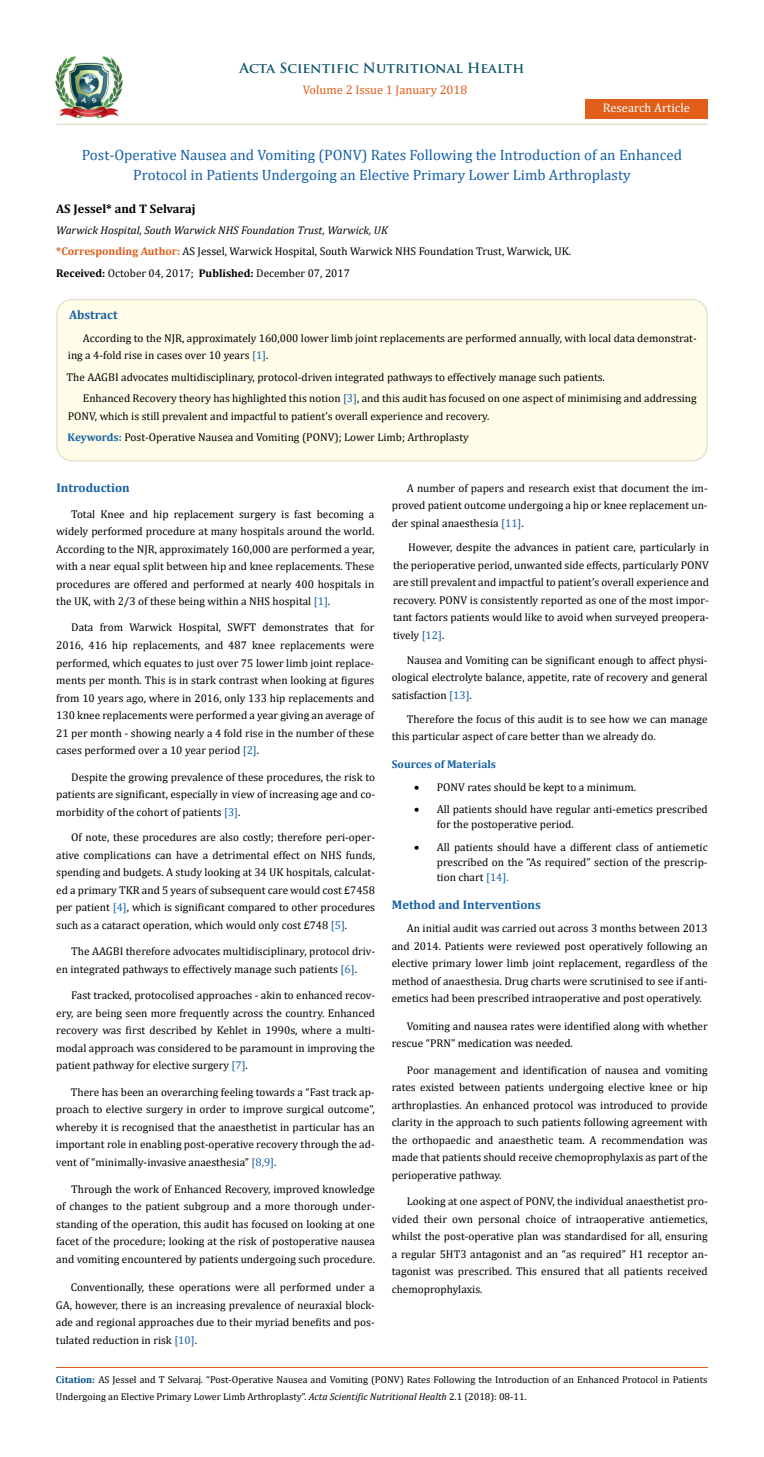
<style>
.page{position:relative;width:764px;height:1457px;background:#fff}
.page>*{position:absolute;margin:0;border:0;box-sizing:border-box;transform-origin:0 0}
.t1{font:15px/20px "Cambria";color:#1560a6;text-align:center}
.t2{font:700 13.75px "Trajan Pro";color:#0e546a}
.t3{font:700 12.5px "Cambria";color:#1560a6}
.t4{font:12.5px "Cambria";color:#e05d1a}
.t5{font:700 12.5px "Cambria";color:#000}
.t6{font:12.5px "Cambria";color:#fff}
.t7{font:11.25px/17.5px "Cambria";color:#000;text-align:justify}
.t8{font:700 11.25px "Cambria";color:#1560a6}
.t9{font:10px/17.5px "Cambria";color:#000}
.s1{font-style:italic}
.s2{font-weight:700;color:#e05d1a}
.s3{font-weight:700}
.s4{color:#1560a6}
.s5{font-weight:700;color:#1560a6}
.s6{font-weight:700;color:#035089}
</style>
<div class="page">
<img style="left:56px;top:57px;width:66px;height:61px">
<div style="left:585px;top:99px;width:122px;height:20px;background:#e05d1a"></div>
<div style="left:57px;top:299px;width:650px;height:162px;background:#fffde9;border-radius:15px"></div>
<div style="left:56px;top:299px;width:651px;height:162px;border:1px solid #e0dfcd;border-radius:15px"></div>
<hr style="left:56px;top:1367px;width:651px;height:1px;background:#e05d1a">
<hr style="left:56px;top:124px;width:651px;height:1px;background:#e0dfcd">
<p class="t2" style="left:239px;top:59px;width:287px">Acta Scientific Nutritional Health</p>
<p class="t4" style="left:303px;top:82px;width:166px">Volume 2 Issue 1 January 2018</p>
<p class="t6" style="left:603px;top:100px;width:89px">Research Article</p>
<h1 class="t1" style="left:82px;top:145px;width:602px">Post-Operative Nausea and Vomiting (PONV) Rates Following the Introduction of an Enhanced<br>Protocol in Patients Undergoing an Elective Primary Lower Limb Arthroplasty</h1>
<p class="t5" style="left:56px;top:200px;width:141px">AS Jessel* and T Selvaraj</p>
<p class="t7" style="left:56px;top:220px;width:516px;line-height:20.6px"><span class="s1">Warwick Hospital, South Warwick NHS Foundation Trust, Warwick, UK<br></span><span class="s2">*Corresponding Author:</span> AS Jessel, Warwick Hospital, South Warwick NHS Foundation Trust, Warwick, UK.</p>
<p class="t7" style="left:56px;top:264px;width:295px"><span class="s3">Received:</span> October 04, 2017; <span class="s3">Published:</span> December 07, 2017</p>
<p class="t3" style="left:69px;top:306px;width:50px">Abstract</p>
<p class="t7" style="left:68px;top:329px;width:630px;text-indent:15px">According to the NJR, approximately 160,000 lower limb joint replacements are performed annually, with local data demonstrat&shy;ing a 4-fold rise in cases over 10 years <span class="s4">[1]</span>.</p>
<p class="t7" style="left:83px;top:366px;width:615px;line-height:21.1px;text-indent:-16px">The AAGBI advocates multidisciplinary, protocol-driven integrated pathways to effectively manage such patients.<br>Enhanced Recovery theory has highlighted this notion <span class="s4">[3]</span>, and this audit has focused on one aspect of minimising and addressing</p>
<p class="t7" style="left:68px;top:407px;width:423px">PONV, which is still prevalent and impactful to patient’s overall experience and recovery.</p>
<p class="t7" style="left:68px;top:428px;width:403px"><span class="s5">Keywords:</span> Post-Operative Nausea and Vomiting (PONV); Lower Limb; Arthroplasty</p>
<p class="t3" style="left:57px;top:479px;width:75px">Introduction</p>
<p class="t7" style="left:56px;top:505px;width:320px;text-indent:15px">Total Knee and hip replacement surgery is fast becoming a widely performed procedure at many hospitals around the world.<br>According to the NJR, approximately 160,000 are performed a year, with a near equal split between hip and knee replacements. These procedures are offered and performed at nearly 400 hospitals in the UK, with 2/3 of these being within a NHS hospital <span class="s4">[1]</span>.</p>
<p class="t7" style="left:56px;top:619px;width:320px;text-indent:15px">Data from Warwick Hospital, SWFT demonstrates that for 2016, 416 hip replacements, and 487 knee replacements were performed, which equates to just over 75 lower limb joint replace&shy;ments per month. This is in stark contrast when looking at figures from 10 years ago, where in 2016, only 133 hip replacements and 130 knee replacements were performed a year giving an average of 21 per month - showing nearly a 4 fold rise in the number of these cases performed over a 10 year period <span class="s4">[2]</span>.</p>
<p class="t7" style="left:56px;top:768px;width:320px;text-indent:15px">Despite the growing prevalence of these procedures, the risk to patients are significant, especially in view of increasing age and co&shy;morbidity of the cohort of patients <span class="s4">[3]</span>.</p>
<p class="t7" style="left:56px;top:828px;width:320px;text-indent:15px">Of note, these procedures are also costly; therefore peri-oper&shy;ative complications can have a detrimental effect on NHS funds, spending and budgets. A study looking at 34 UK hospitals, calculat&shy;ed a primary TKR and 5 years of subsequent care would cost £7458 per patient <span class="s4">[4]</span>, which is significant compared to other procedures such as a cataract operation, which would only cost £748 <span class="s4">[5]</span>.</p>
<p class="t7" style="left:56px;top:942px;width:320px;text-indent:15px">The AAGBI therefore advocates multidisciplinary, protocol driv&shy;en integrated pathways to effectively manage such patients <span class="s4">[6]</span>.</p>
<p class="t7" style="left:56px;top:986px;width:320px;text-indent:15px">Fast tracked, protocolised approaches - akin to enhanced recov&shy;ery, are being seen more frequently across the country. Enhanced recovery was first described by Kehlet in 1990s, where a multi&shy;modal approach was considered to be paramount in improving the patient pathway for elective surgery <span class="s4">[7]</span>.</p>
<p class="t7" style="left:56px;top:1082px;width:320px;text-indent:15px">There has been an overarching feeling towards a “Fast track ap&shy;proach to elective surgery in order to improve surgical outcome”, whereby it is recognised that the anaesthetist in particular has an important role in enabling post-operative recovery through the ad&shy;vent of “minimally-invasive anaesthesia” <span class="s4">[8,9]</span>.</p>
<p class="t7" style="left:56px;top:1179px;width:320px;text-indent:15px">Through the work of Enhanced Recovery, improved knowledge of changes to the patient subgroup and a more thorough under&shy;standing of the operation, this audit has focused on looking at one facet of the procedure; looking at the risk of postoperative nausea and vomiting encountered by patients undergoing such procedure.</p>
<p class="t7" style="left:56px;top:1278px;width:320px;text-indent:15px">Conventionally, these operations were all performed under a GA, however, there is an increasing prevalence of neuraxial block&shy;ade and regional approaches due to their myriad benefits and pos&shy;tulated reduction in risk <span class="s4">[10]</span>.</p>
<p class="t7" style="left:392px;top:479px;width:317px;text-indent:15px">A number of papers and research exist that document the im&shy;proved patient outcome undergoing a hip or knee replacement un&shy;der spinal anaesthesia <span class="s4">[11]</span>.</p>
<p class="t7" style="left:393px;top:538px;width:317px;text-indent:15px">However, despite the advances in patient care, particularly in the perioperative period, unwanted side effects, particularly PONV are still prevalent and impactful to patient’s overall experience and recovery. PONV is consistently reported as one of the most impor&shy;tant factors patients would like to avoid when surveyed preopera&shy;tively <span class="s4">[12]</span>.</p>
<p class="t7" style="left:392px;top:651px;width:317px;text-indent:15px">Nausea and Vomiting can be significant enough to affect physi&shy;ological electrolyte balance, appetite, rate of recovery and general satisfaction <span class="s4">[13]</span>.</p>
<p class="t7" style="left:392px;top:710px;width:317px;text-indent:15px">Therefore the focus of this audit is to see how we can manage this particular aspect of care better than we already do.</p>
<p class="t8" style="left:392px;top:756px;width:106px">Sources of Materials</p>
<p class="t7" style="left:414px;top:778px;width:223px">• PONV rates should be kept to a minimum.</p>
<p class="t7" style="left:437px;top:802px;width:272px;line-height:15px;text-indent:-22px">• All patients should have regular anti-emetics prescribed for the postoperative period.</p>
<p class="t7" style="left:437px;top:839px;width:272px;line-height:15px;text-indent:-22px">• All patients should have a different class of antiemetic prescribed on the “As required” section of the prescrip&shy;tion chart <span class="s4">[14].</span></p>
<p class="t3" style="left:392px;top:896px;width:151px">Method and Interventions</p>
<p class="t7" style="left:392px;top:919px;width:317px;text-indent:15px">An initial audit was carried out across 3 months between 2013 and 2014. Patients were reviewed post operatively following an elective primary lower limb joint replacement, regardless of the method of anaesthesia. Drug charts were scrutinised to see if anti&shy;emetics had been prescribed intraoperative and post operatively.</p>
<p class="t7" style="left:392px;top:1016px;width:317px;text-indent:15px">Vomiting and nausea rates were identified along with whether rescue “PRN” medication was needed.</p>
<p class="t7" style="left:392px;top:1060px;width:317px;text-indent:15px">Poor management and identification of nausea and vomiting rates existed between patients undergoing elective knee or hip arthroplasties. An enhanced protocol was introduced to provide clarity in the approach to such patients following agreement with the orthopaedic and anaesthetic team. A recommendation was made that patients should receive chemoprophylaxis as part of the perioperative pathway.</p>
<p class="t7" style="left:392px;top:1192px;width:317px;text-indent:15px">Looking at one aspect of PONV, the individual anaesthetist pro&shy;vided their own personal choice of intraoperative antiemetics, whilst the post-operative plan was standardised for all, ensuring a regular 5HT3 antagonist and an “as required” H1 receptor an&shy;tagonist was prescribed. This ensured that all patients received chemoprophylaxis.</p>
<p class="t9" style="left:56px;top:1370px;width:653px"><span class="s6">Citation:</span> AS Jessel and T Selvaraj<span class="s1">.</span> “Post-Operative Nausea and Vomiting (PONV) Rates Following the Introduction of an Enhanced Protocol in Patients<br>Undergoing an Elective Primary Lower Limb Arthroplasty”. <span class="s1">Acta Scientific Nutritional Health</span> 2.1 (2018): 08-11.</p>
</div>
